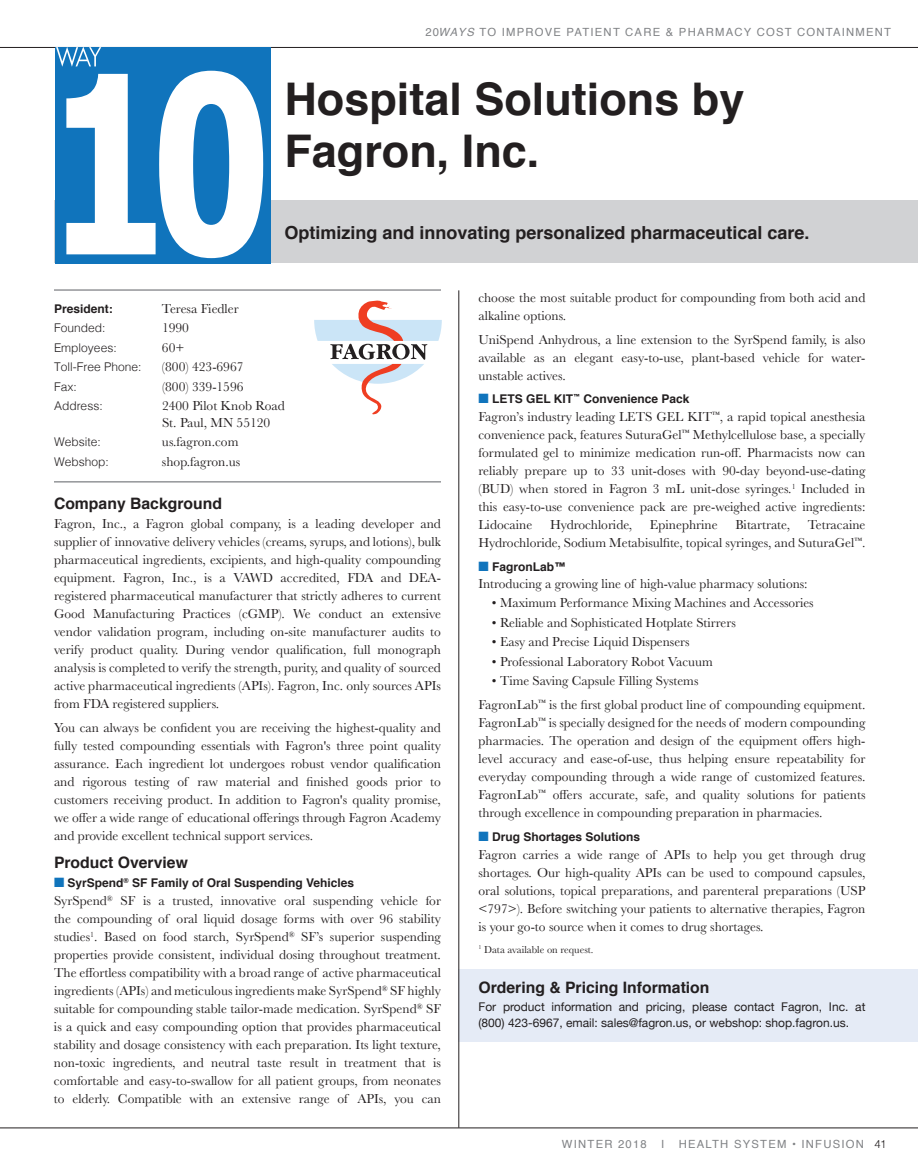
<style>
.page{position:relative;width:918px;height:1175px;background:#fff}
.page>*{position:absolute;margin:0;border:0;box-sizing:border-box;transform-origin:0 0}
.t1{font:700 45px/52.5px "Helvetica";color:#231f20}
.t2{font:700 18px "Helvetica";color:#231f20}
.t3{font:700 15.75px "Helvetica";color:#231f20}
.t4{font:13.5px/18px "Baskerville";color:#231f20;text-align:justify}
.t5{font:12px/16.5px "Helvetica Neue";color:#231f20}
.t6{font:700 12px "Helvetica";color:#231f20}
.t7{font:300 12px "Helvetica";color:#231f20}
.t8{font:11.25px "Helvetica";letter-spacing:.11em;color:#808285}
.t9{font:10.5px "Baskerville";color:#231f20}
.s1{font-style:italic}
.s2{color:#1074bc}
.s3{font-weight:300;color:#231f20}
</style>
<div class="page">
<hr style="left:0;top:47px;width:918px;height:1px;background:#231f20">
<div style="left:54px;top:201px;width:864px;height:62px;background:#d1d2d4"></div>
<hr style="left:54px;top:481px;width:387px;height:1px;background:#939598">
<svg style="left:314px;top:301px;width:128px;height:113px"></svg>
<div style="left:459px;top:969px;width:459px;height:72px;background:#e5ebf6"></div>
<hr style="left:54px;top:289px;width:387px;height:2px;background:#939598">
<div style="left:56px;top:47px;width:215px;height:216px;background:#1074bc"></div>
<svg style="left:56px;top:47px;width:207px;height:211px"></svg>
<hr style="left:0;top:1127px;width:918px;height:1px;background:#231f20">
<hr style="left:459px;top:290px;width:1px;height:837px;background:#231f20">
<p class="t8" style="left:425px;top:23px;width:467px">20<span class="s1">WAYS</span> TO IMPROVE PATIENT CARE &amp; PHARMACY COST CONTAINMENT</p>
<h1 class="t1" style="left:284px;top:73px;width:462px">Hospital Solutions by<br>Fagron, Inc.</h1>
<h2 class="t2" style="left:284px;top:218px;width:527px">Optimizing and innovating personalized pharmaceutical care.</h2>
<p class="t6" style="left:54px;top:299px;width:60px">President:</p>
<p class="t4" style="left:162px;top:299px;width:78px">Teresa Fiedler</p>
<p class="t7" style="left:54px;top:318px;width:53px">Founded:</p>
<p class="t4" style="left:162px;top:319px;width:28px">1990</p>
<p class="t7" style="left:54px;top:337px;width:64px">Employees:</p>
<p class="t4" style="left:162px;top:338px;width:24px">60+</p>
<p class="t7" style="left:54px;top:357px;width:89px">Toll-Free Phone:</p>
<p class="t4" style="left:162px;top:358px;width:83px">(800) 423-6967</p>
<p class="t7" style="left:54px;top:376px;width:24px">Fax:</p>
<p class="t4" style="left:162px;top:377px;width:83px">(800) 339-1596</p>
<p class="t7" style="left:54px;top:396px;width:50px">Address:</p>
<p class="t4" style="left:162px;top:398px;width:124px;line-height:16.5px">2400 Pilot Knob Road<br>St. Paul, MN 55120</p>
<p class="t7" style="left:54px;top:432px;width:48px">Website:</p>
<p class="t4" style="left:162px;top:433px;width:78px">us.fagron.com</p>
<p class="t7" style="left:54px;top:451px;width:56px">Webshop:</p>
<p class="t4" style="left:162px;top:452px;width:80px">shop.fagron.us</p>
<p class="t3" style="left:54px;top:490px;width:170px">Company Background</p>
<p class="t4" style="left:54px;top:515px;width:389px">Fagron, Inc., a Fagron global company, is a leading developer and supplier of innovative delivery vehicles (creams, syrups, and lotions), bulk pharmaceutical ingredients, excipients, and high-quality compounding equipment. Fagron, Inc., is a VAWD accredited, FDA and DEA&shy;registered pharmaceutical manufacturer that strictly adheres to current Good Manufacturing Practices (cGMP). We conduct an extensive vendor validation program, including on-site manufacturer audits to verify product quality. During vendor qualification, full monograph analysis is completed to verify the strength, purity, and quality of sourced active pharmaceutical ingredients (APIs). Fagron, Inc. only sources APIs from FDA registered suppliers.</p>
<p class="t4" style="left:54px;top:718px;width:389px">You can always be confident you are receiving the highest-quality and fully tested compounding essentials with Fagron's three point quality assurance. Each ingredient lot undergoes robust vendor qualification and rigorous testing of raw material and finished goods prior to customers receiving product. In addition to Fagron's quality promise, we offer a wide range of educational offerings through Fagron Academy and provide excellent technical support services.</p>
<p class="t3" style="left:54px;top:849px;width:135px">Product Overview</p>
<p class="t6" style="left:54px;top:873px;width:302px"><span class="s2">■</span> SyrSpend<sup>®</sup> SF Family of Oral Suspending Vehicles</p>
<p class="t4" style="left:54px;top:891px;width:389px">SyrSpend<sup>®</sup> SF is a trusted, innovative oral suspending vehicle for the compounding of oral liquid dosage forms with over 96 stability studies<sup>1</sup>. Based on food starch, SyrSpend<sup>®</sup> SF’s superior suspending properties provide consistent, individual dosing throughout treatment.<br>The effortless compatibility with a broad range of active pharmaceutical ingredients (APIs) and meticulous ingredients make SyrSpend<sup>®</sup> SF highly suitable for compounding stable tailor-made medication. SyrSpend<sup>®</sup> SF is a quick and easy compounding option that provides pharmaceutical stability and dosage consistency with each preparation. Its light texture, non-toxic ingredients, and neutral taste result in treatment that is comfortable and easy-to-swallow for all patient groups, from neonates to elderly. Compatible with an extensive range of APIs, you can</p>
<p class="t4" style="left:478px;top:289px;width:388px">choose the most suitable product for compounding from both acid and alkaline options.</p>
<p class="t4" style="left:478px;top:331px;width:389px">UniSpend Anhydrous, a line extension to the SyrSpend family, is also available as an elegant easy-to-use, plant-based vehicle for water&shy;unstable actives.</p>
<p class="t6" style="left:478px;top:389px;width:213px"><span class="s2">■</span> LETS GEL KIT<sup>™</sup> Convenience Pack</p>
<p class="t4" style="left:478px;top:408px;width:389px">Fagron’s industry leading LETS GEL KIT<sup>™</sup>, a rapid topical anesthesia convenience pack, features SuturaGel<sup>™</sup> Methylcellulose base, a specially formulated gel to minimize medication run-off. Pharmacists now can reliably prepare up to 33 unit-doses with 90-day beyond-use-dating (BUD) when stored in Fagron 3 mL unit-dose syringes.<sup>1</sup> Included in this easy-to-use convenience pack are pre-weighed active ingredients:<br>Lidocaine</p>
<p class="t4" style="left:478px;top:516px;width:389px;text-align:right">Tetracaine<br>Hydrochloride, Sodium Metabisulfite, topical syringes, and SuturaGel<sup>™</sup>.</p>
<p class="t6" style="left:478px;top:557px;width:89px"><span class="s2">■</span> FagronLab™</p>
<p class="t4" style="left:478px;top:575px;width:331px">Introducing a growing line of high-value pharmacy solutions:</p>
<p class="t4" style="left:492px;top:594px;width:323px">• Maximum Performance Mixing Machines and Accessories</p>
<p class="t4" style="left:492px;top:613px;width:245px">• Reliable and Sophisticated Hotplate Stirrers</p>
<p class="t4" style="left:492px;top:633px;width:199px">• Easy and Precise Liquid Dispensers</p>
<p class="t4" style="left:492px;top:652px;width:222px">• Professional Laboratory Robot Vacuum</p>
<p class="t4" style="left:478px;top:669px;width:389px;line-height:24px;text-indent:13px">• Time Saving Capsule Filling Systems<br>FagronLab<sup>™</sup> is the first global product line of compounding equipment.</p>
<p class="t4" style="left:479px;top:714px;width:389px">FagronLab<sup>™</sup> is specially designed for the needs of modern compounding pharmacies. The operation and design of the equipment offers high&shy;level accuracy and ease-of-use, thus helping ensure repeatability for everyday compounding through a wide range of customized features.<br>FagronLab<sup>™</sup> offers accurate, safe, and quality solutions for patients through excellence in compounding preparation in pharmacies.</p>
<p class="t6" style="left:479px;top:827px;width:163px"><span class="s2">■</span> Drug Shortages Solutions</p>
<p class="t4" style="left:478px;top:846px;width:389px">Fagron carries a wide range of APIs to help you get through drug shortages. Our high-quality APIs can be used to compound capsules, oral solutions, topical preparations, and parenteral preparations (USP &lt;797&gt;). Before switching your patients to alternative therapies, Fagron is your go-to source when it comes to drug shortages.</p>
<p class="t9" style="left:478px;top:942px;width:117px"><sup>1</sup> Data available on request.</p>
<p class="t3" style="left:478px;top:974px;width:233px">Ordering &amp; Pricing Information</p>
<p class="t5" style="left:478px;top:999px;width:388px">For product information and pricing, please contact Fagron, Inc. at (800) 423-6967, email: sales@fagron.us, or webshop: shop.fagron.us.</p>
<p class="t4" style="left:550px;top:516px;width:84px">Hydrochloride,</p>
<p class="t4" style="left:650px;top:516px;width:69px">Epinephrine</p>
<p class="t4" style="left:735px;top:516px;width:56px">Bitartrate,</p>
<p class="t8" style="left:562px;top:1135px;width:86px">WINTER 2018</p>
<p class="t8" style="left:661px;top:1135px;width:5px">I</p>
<p class="t8" style="left:679px;top:1135px;width:209px">HEALTH SYSTEM • INFUSION <span class="s3">41</span></p>
</div>
